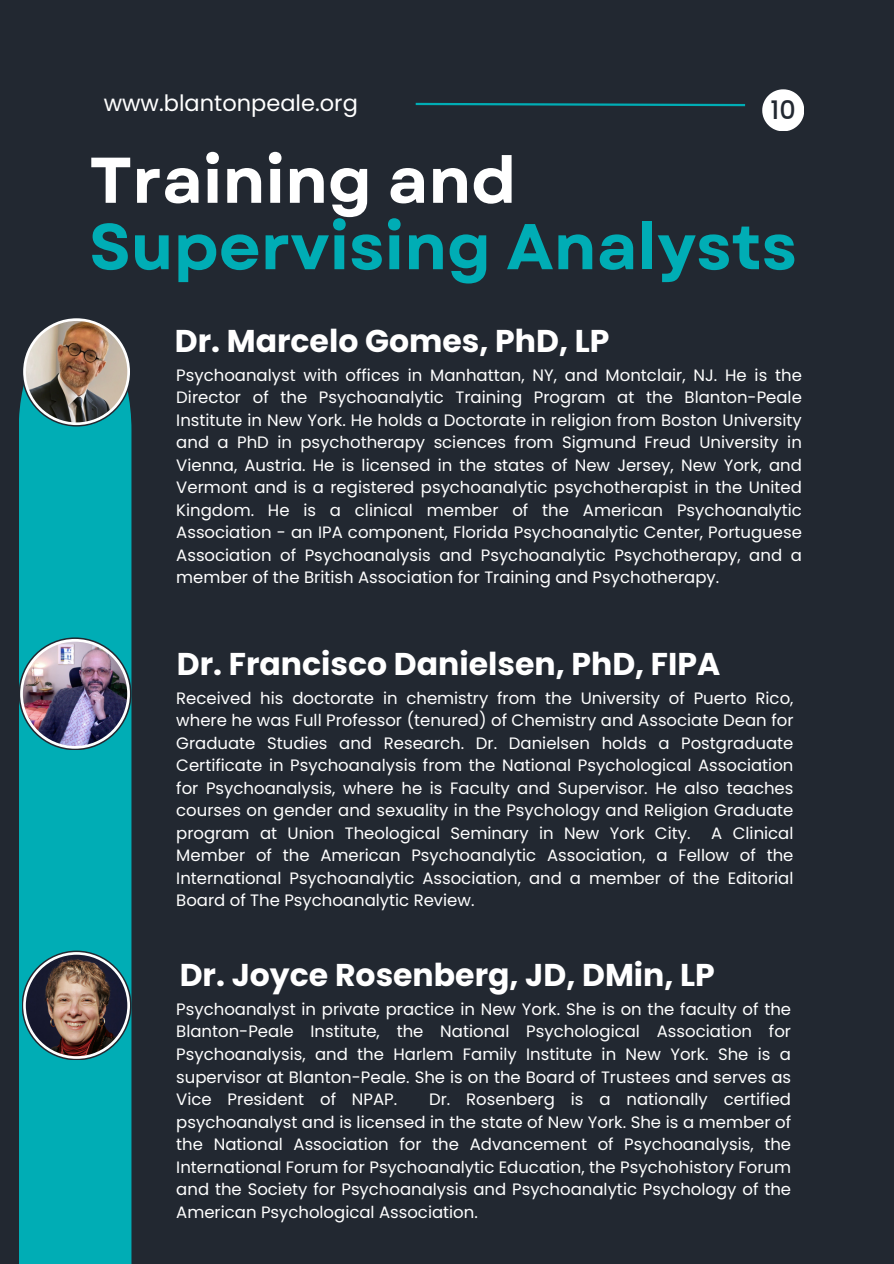
<style>
.page{position:relative;width:894px;height:1264px;background:#fff}
.page>*{position:absolute;margin:0;border:0;box-sizing:border-box;transform-origin:0 0}
.t1{font:700 64.5px/66.3px "Garet";color:#00adb5}
.t2{font:700 31.5px "Poppins";color:#fff}
.t3{font:500 25.5px "Poppins";color:#222831}
.t4{font:22.5px "Poppins";color:#fff}
.t5{font:16.5px/22.5px "Poppins";color:#fff;text-align:justify}
.s1{color:#fff}
</style>
<div class="page">
<div style="left:0;top:0;width:893px;height:1263px;background:#222831"></div>
<div style="left:19px;top:385px;width:112px;height:878px;background:#00adb5"></div>
<svg style="left:22px;top:317px;width:109px;height:109px"></svg>
<svg style="left:23px;top:318px;width:107px;height:107px"></svg>
<img style="left:26px;top:321px;width:101px;height:101px;border-radius:50%">
<svg style="left:19px;top:637px;width:112px;height:113px"></svg>
<svg style="left:20px;top:639px;width:110px;height:109px"></svg>
<img style="left:23px;top:641px;width:104px;height:105px;border-radius:50%">
<svg style="left:415px;top:102px;width:331px;height:5px"></svg>
<svg style="left:762px;top:89px;width:41px;height:42px"></svg>
<svg style="left:22px;top:950px;width:109px;height:110px"></svg>
<svg style="left:23px;top:952px;width:107px;height:106px"></svg>
<img style="left:26px;top:954px;width:101px;height:102px;border-radius:50%">
<p class="t4" style="left:104px;top:87px;width:256px">www.blantonpeale.org</p>
<p class="t3" style="left:770px;top:92px;width:27px">10</p>
<h3 class="t1" style="left:89px;top:147px;width:709px"><span class="s1">Training and<br></span>Supervising Analysts</h3>
<p class="t2" style="left:175px;top:318px;width:436px">Dr. Marcelo Gomes, PhD, LP</p>
<p class="t5" style="left:176px;top:363px;width:627px">Psychoanalyst with offices in Manhattan, NY, and Montclair, NJ. He is the Director of the Psychoanalytic Training Program at the Blanton-Peale Institute in New York. He holds a Doctorate in religion from Boston University and a PhD in psychotherapy sciences from Sigmund Freud University in Vienna, Austria. He is licensed in the states of New Jersey, New York, and Vermont and is a registered psychoanalytic psychotherapist in the United Kingdom. He is a clinical member of the American Psychoanalytic Association - an IPA component, Florida Psychoanalytic Center, Portuguese Association of Psychoanalysis and Psychoanalytic Psychotherapy, and a member of the British Association for Training and Psychotherapy.</p>
<h2 class="t2" style="left:177px;top:641px;width:545px">Dr. Francisco Danielsen, PhD, FIPA</h2>
<p class="t5" style="left:176px;top:686px;width:618px">Received his doctorate in chemistry from the University of Puerto Rico, where he was Full Professor (tenured) of Chemistry and Associate Dean for Graduate Studies and Research. Dr. Danielsen holds a Postgraduate Certificate in Psychoanalysis from the National Psychological Association for Psychoanalysis, where he is Faculty and Supervisor. He also teaches courses on gender and sexuality in the Psychology and Religion Graduate program at Union Theological Seminary in New York City.</p>
<p class="t5" style="left:176px;top:821px;width:618px;text-indent:535px">A Clinical Member of the American Psychoanalytic Association, a Fellow of the International Psychoanalytic Association, and a member of the Editorial Board of The Psychoanalytic Review.</p>
<h2 class="t2" style="left:180px;top:953px;width:536px">Dr. Joyce Rosenberg, JD, DMin, LP</h2>
<p class="t5" style="left:176px;top:997px;width:616px">Psychoanalyst in private practice in New York. She is on the faculty of the Blanton-Peale Institute, the National Psychological Association for Psychoanalysis, and the Harlem Family Institute in New York. She is a supervisor at Blanton-Peale. She is on the Board of Trustees and serves as Vice President of NPAP.</p>
<p class="t5" style="left:176px;top:1087px;width:616px;text-indent:253px">Dr. Rosenberg is a nationally certified psychoanalyst and is licensed in the state of New York. She is a member of the National Association for the Advancement of Psychoanalysis, the International Forum for Psychoanalytic Education, the Psychohistory Forum and the Society for Psychoanalysis and Psychoanalytic Psychology of the American Psychological Association.</p>
</div>
